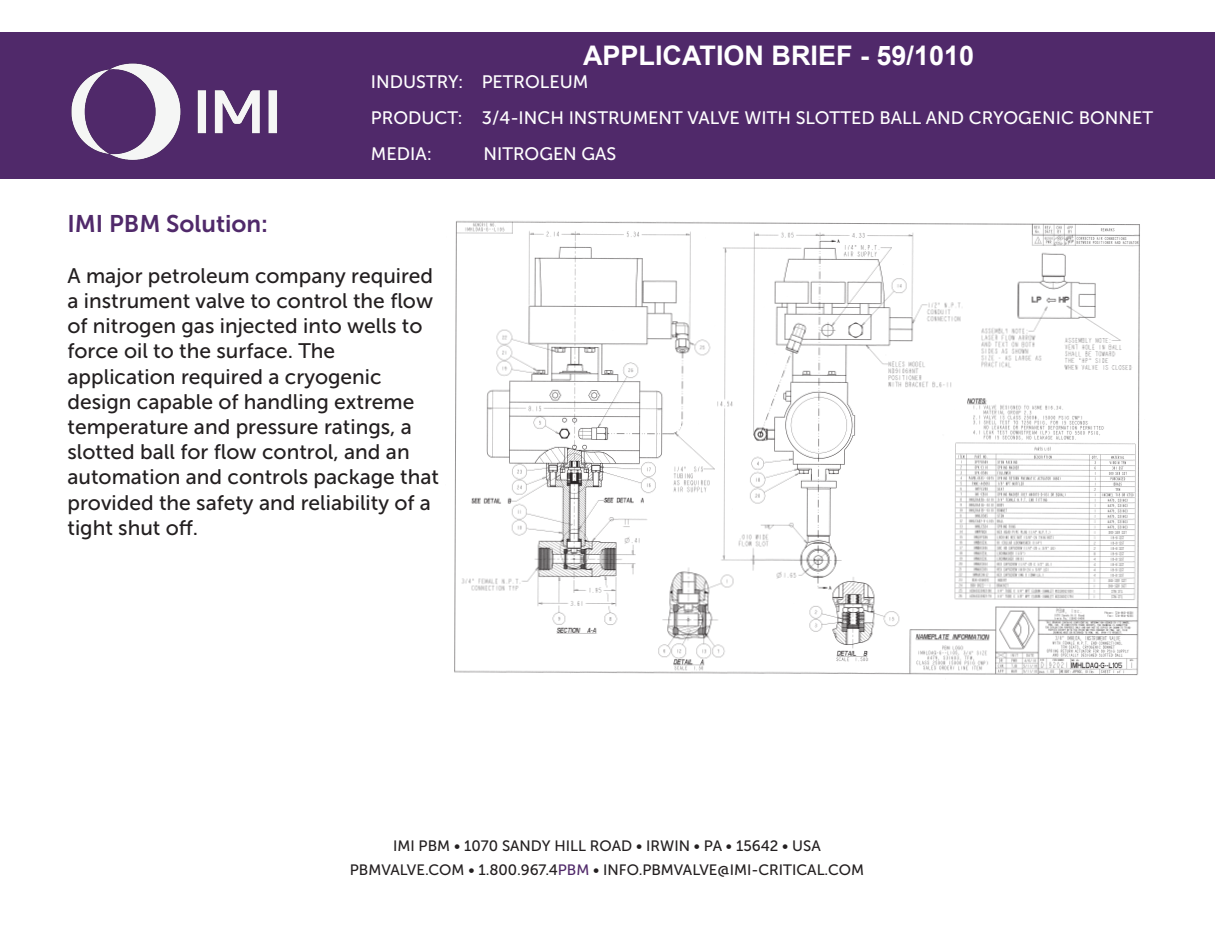
<style>
.page{position:relative;width:1215px;height:945px;background:#fff}
.page>*{position:absolute;margin:0;border:0;box-sizing:border-box;transform-origin:0 0}
.t1{font:700 27px "Arial";color:#fff}
.t2{font:24px "Museo Sans 700";color:#50296a}
.t3{font:21px/25.2px "Museo Sans 500";color:#231f20}
.t4{font:18px "Museo Sans 500";color:#fff}
.t5{font:15px "Museo Sans 500";color:#231f20}
.s1{color:#50296a}
</style>
<div class="page">
<div style="left:1px;top:32px;width:1214px;height:147px;background:#50296a"></div>
<img style="left:454px;top:220px;width:686px;height:456px">
<img style="left:71px;top:63px;width:206px;height:97px">
<p class="t4" style="left:371px;top:72px;width:94px">INDUSTRY:</p>
<p class="t4" style="left:371px;top:108px;width:93px">PRODUCT:</p>
<p class="t4" style="left:371px;top:144px;width:63px">MEDIA:</p>
<p class="t1" style="left:583px;top:38px;width:393px">APPLICATION BRIEF - 59/1010</p>
<p class="t4" style="left:482px;top:72px;width:108px">PETROLEUM</p>
<p class="t4" style="left:482px;top:108px;width:673px">3/4-INCH INSTRUMENT VALVE WITH SLOTTED BALL AND CRYOGENIC BONNET</p>
<p class="t4" style="left:483px;top:144px;width:134px">NITROGEN GAS</p>
<p class="t2" style="left:68px;top:211px;width:202px">IMI PBM Solution:</p>
<p class="t3" style="left:68px;top:263px;width:373px">A major petroleum company required a instrument valve to control the flow of nitrogen gas injected into wells to force oil to the surface. The application required a cryogenic design capable of handling extreme temperature and pressure ratings, a slotted ball for flow control, and an automation and controls package that provided the safety and reliability of a tight shut off.</p>
<p class="t5" style="left:393px;top:838px;width:429px">IMI PBM • 1070 SANDY HILL ROAD • IRWIN • PA • 15642 • USA</p>
<p class="t5" style="left:350px;top:862px;width:516px">PBMVALVE.COM • 1.800.967.4<span class="s1">PBM</span> • INFO.PBMVALVE@IMI-CRITICAL.COM</p>
</div>
